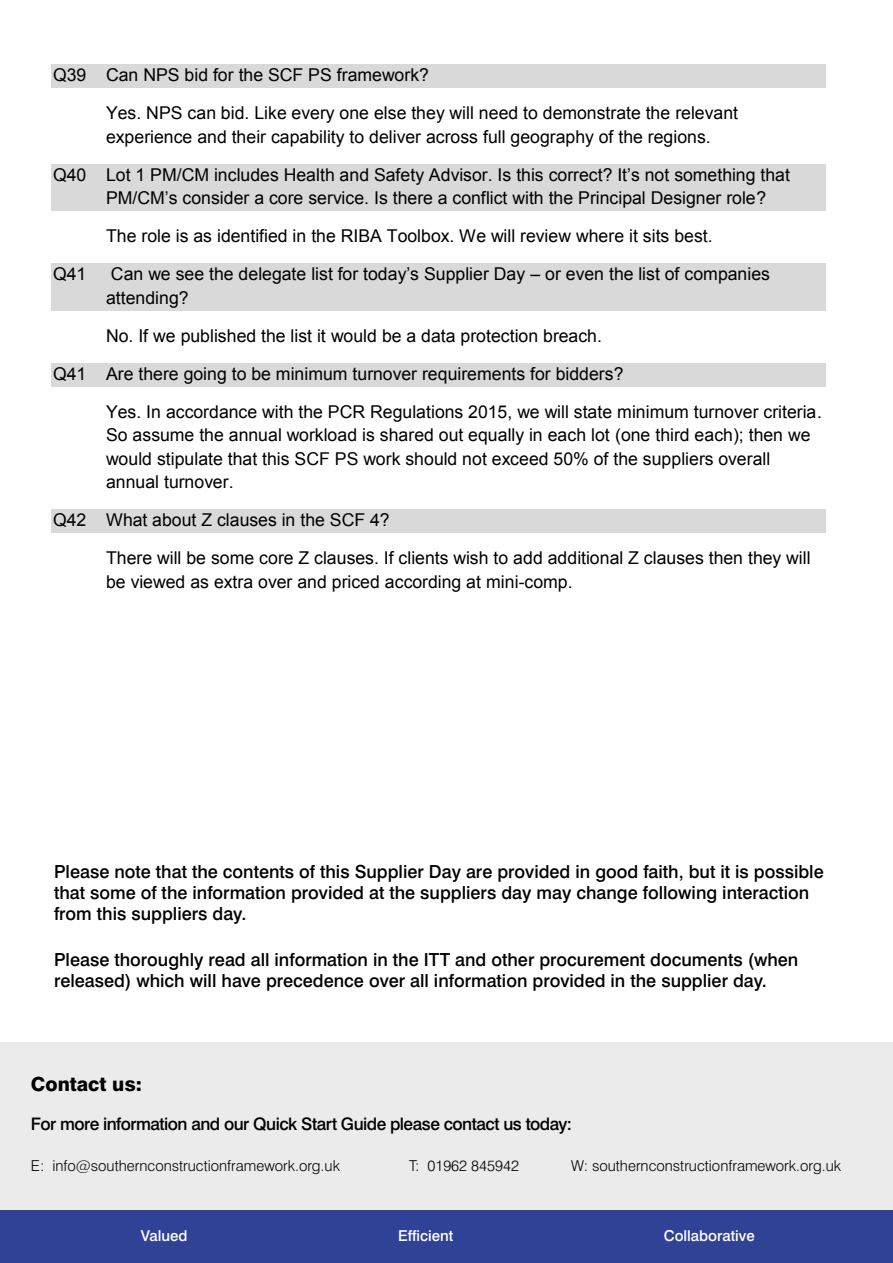
<style>
.page{position:relative;width:893px;height:1263px;background:#fff}
.page>*{position:absolute;margin:0;border:0;box-sizing:border-box;transform-origin:0 0}
.t1{font:800 19.5px "Swiss 721 BT";color:#000}
.t2{font:500 18px/21px "Swiss 721 BT";color:#000}
.t3{font:17.7px/23.4px "Arial";color:#000}
.t4{font:17.7px/38.1px "Arial";color:#000}
.t5{font:500 17.25px "Swiss 721 BT";letter-spacing:-.03em;color:#000}
.t6{font:300 15px "Swiss 721 BT";color:#000}
.t7{font:500 15px "Swiss 721 BT";color:#fff}
.s1{font-style:inherit}
</style>
<div class="page">
<div style="left:0;top:1209px;width:893px;height:54px;background:#304296"></div>
<div style="left:51px;top:65px;width:775px;height:23px;background:#d9d9d9"></div>
<div style="left:51px;top:164px;width:775px;height:24px;background:#d9d9d9"></div>
<div style="left:51px;top:188px;width:775px;height:23px;background:#d9d9d9"></div>
<div style="left:51px;top:264px;width:775px;height:23px;background:#d9d9d9"></div>
<div style="left:51px;top:287px;width:775px;height:24px;background:#d9d9d9"></div>
<div style="left:51px;top:363px;width:775px;height:24px;background:#d9d9d9"></div>
<div style="left:51px;top:510px;width:775px;height:23px;background:#d9d9d9"></div>
<div style="left:0;top:1042px;width:893px;height:167px;background:#ebebeb"></div>
<p class="t3" style="left:106px;top:56px;width:634px;line-height:38.2px;text-indent:-53px">Q39 Can NPS bid for the SCF PS framework?<br>Yes. NPS can bid. Like every one else they will need to demonstrate the relevant</p>
<p class="t4" style="left:53px;top:117px;width:739px;text-indent:53px"><span class="s1">experience and their capability to deliver across full geography of the regions.<br>Q40</span> Lot 1 PM/CM includes Health and Safety Advisor. Is this correct? It’s not something that</p>
<p class="t4" style="left:106px;top:179px;width:662px">PM/CM’s consider a core service. Is there a conflict with the Principal Designer role<span class="s1">?<br>The role is as identified in the RIBA Toolbox. We will review where it sits best.</span></p>
<p class="t3" style="left:53px;top:262px;width:35px">Q41</p>
<p class="t4" style="left:106px;top:262px;width:665px;line-height:23.2px">Can we see the delegate list for today’s Supplier Day – <span class="s1">or even the list of companies attending?</span></p>
<p class="t3" style="left:106px;top:324px;width:498px">No. If we published the list it would be a data protection breach.</p>
<p class="t3" style="left:53px;top:362px;width:572px">Q41 Are there going to be minimum turnover requirements for bidders?</p>
<p class="t3" style="left:106px;top:400px;width:717px">Yes. In accordance with the PCR Regulations 2015, we will state minimum turnover criteria.</p>
<p class="t3" style="left:106px;top:423px;width:706px">So assume the annual workload is shared out equally in each lot (one third each); then we would stipulate that this SCF PS work should not exceed 50% of the suppliers overall annual turnover.</p>
<p class="t3" style="left:106px;top:501px;width:706px;line-height:38.1px;text-indent:-53px">Q42 What about Z clauses in the SCF 4?<br>There will be some core Z clauses. If clients wish to add additional Z clauses then they will</p>
<p class="t3" style="left:106px;top:570px;width:468px">be viewed as extra over and priced according at mini-comp.</p>
<p class="t2" style="left:54px;top:861px;width:771px">Please note that the contents of this Supplier Day are provided in good faith, but it is possible that some of the information provided at the suppliers day may change following interaction from this suppliers day.</p>
<p class="t2" style="left:54px;top:949px;width:746px">Please thoroughly read all information in the ITT and other procurement documents (when released) which will have precedence over all information provided in the supplier day.</p>
<p class="t1" style="left:31px;top:1072px;width:113px">Contact us:</p>
<p class="t5" style="left:31px;top:1114px;width:543px">For more information and our Quick Start Guide please contact us today:</p>
<p class="t6" style="left:31px;top:1156px;width:311px">E: info@southernconstructionframework.org.uk</p>
<p class="t6" style="left:409px;top:1156px;width:112px">T: 01962 845942</p>
<p class="t6" style="left:571px;top:1156px;width:272px">W: southernconstructionframework.org.uk</p>
<p class="t7" style="left:141px;top:1226px;width:48px">Valued</p>
<p class="t7" style="left:398px;top:1226px;width:57px">Efficient</p>
<p class="t7" style="left:664px;top:1226px;width:92px">Collaborative</p>
</div>
